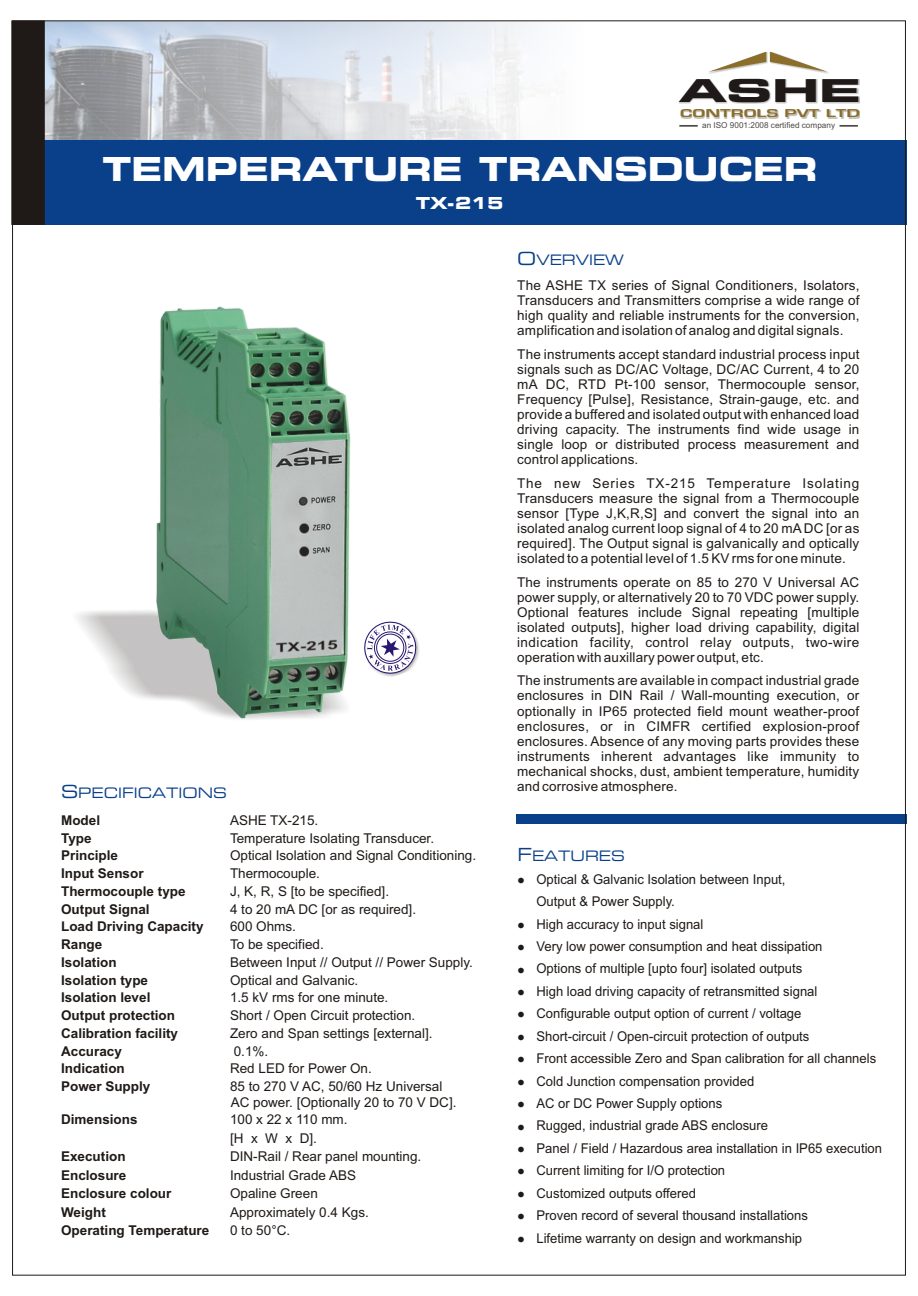
<style>
.page{position:relative;width:918px;height:1296px;background:#fff}
.page>*{position:absolute;margin:0;border:0;box-sizing:border-box;transform-origin:0 0}
.t1{font:700 expanded 33px "Square 721 BT";color:#fff}
.t2{font:700 expanded 31.5px "Square 721 BT";color:#1f1a17;scale:1.43 1}
.t3{font:700 expanded 16.5px "Square 721 BT";color:#fff}
.t4{font:expanded 14.4px "Square 721 BT";color:#0a408a}
.t5{font:13.5px/15.1px "Arial";color:#1f1a17;text-align:justify}
.t6{font:700 13.5px "Arial";color:#1f1a17}
.t7{font:10.65px "Square 721 Dm Normal";color:#8a6e29;scale:1.69 1}
.t8{font:9.75px "Wingdings";color:#1f1a17}
.t9{font:8.25px "Arial";color:#4d4a47}
.s1{font-size:18px}
</style>
<div class="page">
<img style="left:45px;top:23px;width:486px;height:117px">
<div style="left:12px;top:140px;width:894px;height:84px;background:#0a408a"></div>
<div style="left:14px;top:23px;width:31px;height:202px;background:#1f1a17"></div>
<div style="left:516px;top:814px;width:390px;height:9px;background:#0a408a"></div>
<div style="left:678px;top:79px;width:182px;height:25px;background:#1f1a17;opacity:.29"></div>
<div style="left:708px;top:52px;width:121px;height:22px;background:#1f1a17;opacity:.29"></div>
<svg style="left:708px;top:52px;width:120px;height:20px"></svg>
<div style="left:680px;top:110px;width:180px;height:9px;background:#1f1a17;opacity:.29"></div>
<svg style="left:840px;top:125px;width:18px;height:2px"></svg>
<svg style="left:679px;top:125px;width:19px;height:2px"></svg>
<svg style="left:76px;top:610px;width:343px;height:110px"></svg>
<img style="left:156px;top:307px;width:195px;height:411px">
<h2 class="t2" style="left:679px;top:78px;width:129px">ASHE</h2>
<p class="t7" style="left:680px;top:109px;width:60px">CONTROLS</p>
<p class="t7" style="left:784px;top:109px;width:46px">PVT LTD</p>
<p class="t9" style="left:702px;top:122px;width:134px">an ISO 9001:2008 certified company</p>
<h1 class="t1" style="left:103px;top:156px;width:717px">TEMPERATURE TRANSDUCER</h1>
<p class="t3" style="left:416px;top:197px;width:89px">TX-215</p>
<p class="t4" style="left:61px;top:787px;width:167px"><span class="s1">S</span>PECIFICATIONS</p>
<p class="t6" style="left:61px;top:815px;width:41px">Model</p>
<p class="t5" style="left:230px;top:814px;width:90px">ASHE TX-215.</p>
<p class="t6" style="left:61px;top:833px;width:32px">Type</p>
<p class="t5" style="left:230px;top:832px;width:206px">Temperature Isolating Transducer.</p>
<p class="t6" style="left:61px;top:851px;width:59px">Principle</p>
<p class="t5" style="left:230px;top:849px;width:248px">Optical Isolation and Signal Conditioning.</p>
<p class="t6" style="left:61px;top:868px;width:84px">Input Sensor</p>
<p class="t5" style="left:230px;top:867px;width:92px">Thermocouple.</p>
<p class="t6" style="left:61px;top:886px;width:126px">Thermocouple type</p>
<p class="t5" style="left:230px;top:885px;width:161px">J, K, R, S [to be specified].</p>
<p class="t6" style="left:61px;top:904px;width:90px">Output Signal</p>
<p class="t5" style="left:230px;top:903px;width:188px">4 to 20 mA DC [or as required].</p>
<p class="t6" style="left:61px;top:922px;width:144px">Load Driving Capacity</p>
<p class="t5" style="left:230px;top:920px;width:68px">600 Ohms.</p>
<p class="t6" style="left:61px;top:939px;width:43px">Range</p>
<p class="t5" style="left:230px;top:938px;width:95px">To be specified.</p>
<p class="t6" style="left:61px;top:957px;width:57px">Isolation</p>
<p class="t5" style="left:230px;top:956px;width:244px">Between Input // Output // Power Supply.</p>
<p class="t6" style="left:61px;top:975px;width:89px">Isolation type</p>
<p class="t5" style="left:230px;top:974px;width:130px">Optical and Galvanic.</p>
<p class="t6" style="left:61px;top:993px;width:91px">Isolation level</p>
<p class="t5" style="left:230px;top:991px;width:160px">1.5 kV rms for one minute.</p>
<p class="t6" style="left:61px;top:1010px;width:115px">Output protection</p>
<p class="t5" style="left:230px;top:1009px;width:187px">Short / Open Circuit protection.</p>
<p class="t6" style="left:61px;top:1028px;width:119px">Calibration facility</p>
<p class="t5" style="left:230px;top:1027px;width:204px">Zero and Span settings [external].</p>
<p class="t6" style="left:61px;top:1046px;width:62px">Accuracy</p>
<p class="t5" style="left:234px;top:1045px;width:36px">0.1%.</p>
<p class="t6" style="left:61px;top:1064px;width:65px">Indication</p>
<p class="t5" style="left:230px;top:1062px;width:143px">Red LED for Power On.</p>
<p class="t6" style="left:61px;top:1081px;width:91px">Power Supply</p>
<p class="t5" style="left:230px;top:1080px;width:228px">85 to 270 V AC, 50/60 Hz Universal<br>AC power. [Optionally 20 to 70 V DC].</p>
<p class="t6" style="left:61px;top:1114px;width:78px">Dimensions</p>
<p class="t5" style="left:230px;top:1112px;width:119px;line-height:18.5px">100 x 22 x 110 mm. [H x W x D].</p>
<p class="t6" style="left:61px;top:1151px;width:66px">Execution</p>
<p class="t5" style="left:230px;top:1150px;width:193px">DIN-Rail / Rear panel mounting.</p>
<p class="t6" style="left:61px;top:1170px;width:67px">Enclosure</p>
<p class="t5" style="left:230px;top:1169px;width:128px">Industrial Grade ABS</p>
<p class="t6" style="left:61px;top:1189px;width:112px">Enclosure colour</p>
<p class="t5" style="left:230px;top:1187px;width:89px">Opaline Green</p>
<p class="t6" style="left:61px;top:1207px;width:46px">Weight</p>
<p class="t5" style="left:230px;top:1206px;width:140px">Approximately 0.4 Kgs.</p>
<p class="t6" style="left:61px;top:1226px;width:150px">Operating Temperature</p>
<p class="t5" style="left:230px;top:1224px;width:62px">0 to 50°C.</p>
<p class="t4" style="left:517px;top:254px;width:108px"><span class="s1">O</span>VERVIEW</p>
<p class="t5" style="left:517px;top:279px;width:344px">The ASHE TX series of Signal Conditioners, Isolators, Transducers and Transmitters comprise a wide range of high quality and reliable instruments for the conversion, amplification and isolation of analog and digital signals.</p>
<p class="t5" style="left:517px;top:348px;width:344px">The instruments accept standard industrial process input signals such as DC/AC Voltage, DC/AC Current, 4 to 20 mA DC, RTD Pt-100 sensor, Thermocouple sensor, Frequency [Pulse], Resistance, Strain-gauge, etc. and provide a buffered and isolated output with enhanced load driving capacity. The instruments find wide usage in single loop or distributed process measurement and control applications.</p>
<p class="t5" style="left:517px;top:477px;width:344px">The new Series TX-215 Temperature Isolating Transducers measure the signal from a Thermocouple sensor [Type J,K,R,S] and convert the signal into an isolated analog current loop signal of 4 to 20 mADC [or as required]. The Output signal is galvanically and optically isolated to a potential level of 1.5 KV rms for one minute.</p>
<p class="t5" style="left:517px;top:575px;width:344px">The instruments operate on 85 to 270 V Universal AC power supply, or alternatively 20 to 70 VDC power supply.<br>Optional features include Signal repeating [multiple isolated outputs], higher load driving capability, digital indication facility, control relay outputs, two-wire operation with auxillary power output, etc.</p>
<p class="t5" style="left:517px;top:674px;width:344px">The instruments are available in compact industrial grade enclosures in DIN Rail / Wall-mounting execution, or optionally in IP65 protected field mount weather-proof enclosures, or in CIMFR certified explosion-proof enclosures. Absence of any moving parts provides these instruments inherent advantages like immunity to mechanical shocks, dust, ambient temperature, humidity and corrosive atmosphere.</p>
<p class="t4" style="left:517px;top:850px;width:109px"><span class="s1">F</span>EATURES</p>
<p class="t8" style="left:517px;top:876px;width:45px">●</p>
<p class="t8" style="left:517px;top:921px;width:45px">●</p>
<p class="t8" style="left:517px;top:944px;width:45px">●</p>
<p class="t8" style="left:517px;top:966px;width:45px">●</p>
<p class="t8" style="left:517px;top:988px;width:45px">●</p>
<p class="t8" style="left:517px;top:1011px;width:45px">●</p>
<p class="t8" style="left:517px;top:1033px;width:45px">●</p>
<p class="t8" style="left:517px;top:1056px;width:45px">●</p>
<p class="t8" style="left:517px;top:1078px;width:45px">●</p>
<p class="t8" style="left:517px;top:1101px;width:45px">●</p>
<p class="t8" style="left:517px;top:1123px;width:45px">●</p>
<p class="t8" style="left:517px;top:1145px;width:45px">●</p>
<p class="t8" style="left:517px;top:1168px;width:45px">●</p>
<p class="t8" style="left:517px;top:1190px;width:45px">●</p>
<p class="t8" style="left:517px;top:1213px;width:45px">●</p>
<p class="t8" style="left:517px;top:1235px;width:45px">●</p>
<p class="t5" style="left:536px;top:869px;width:347px;line-height:22.5px;text-align:left">Optical &amp; Galvanic Isolation between Input,<br>Output &amp; Power Supply.<br>High accuracy to input signal<br>Very low power consumption and heat dissipation<br>Options of multiple [upto four] isolated outputs<br>High load driving capacity of retransmitted signal Configurable output option of current / voltage<br>Short-circuit / Open-circuit protection of outputs<br>Front accessible Zero and Span calibration for all channels Cold Junction compensation provided<br>AC or DC Power Supply options<br>Rugged, industrial grade ABS enclosure<br>Panel / Field / Hazardous area installation in IP65 execution Current limiting for I/O protection<br>Customized outputs offered<br>Proven record of several thousand installations<br>Lifetime warranty on design and workmanship</p>
</div>
